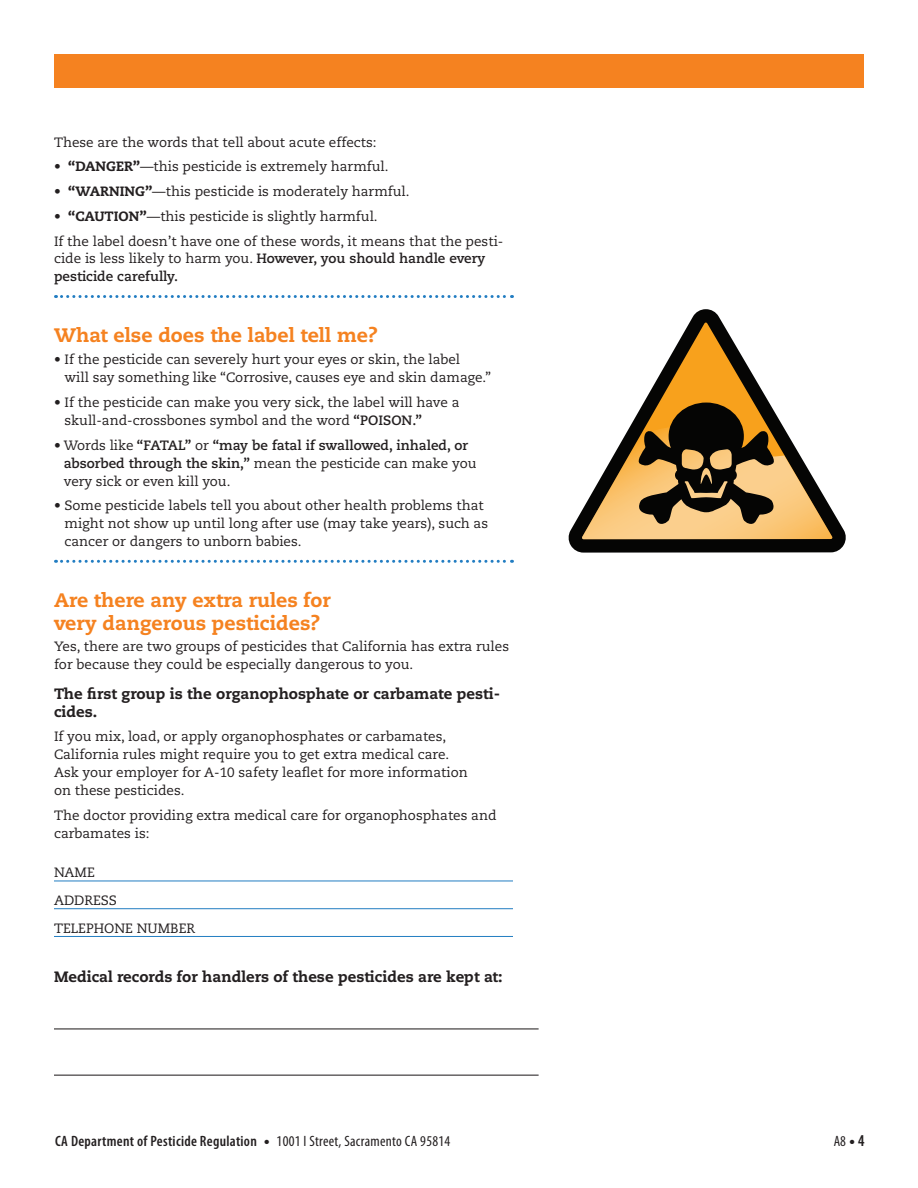
<style>
.page{position:relative;width:918px;height:1188px;background:#fff}
.page>*{position:absolute;margin:0;border:0;box-sizing:border-box;transform-origin:0 0}
.Question{font:800 19.5px/22.5px "Caecilia LT Std";color:#f58220}
.Answer_body_copy_NO{font:800 15px/18px "Caecilia LT Std";color:#231f20}
.t1{font:condensed 15px "Myriad Pro";letter-spacing:.02em;color:#231f20}
.t2{font:600 condensed 15px "Myriad Pro";letter-spacing:.02em;color:#231f20}
.Answer_body_copy_NO-2{font:13.5px/18px "Caecilia LT Std";color:#231f20}
.Answer_body_last_lin{font:13.5px/18px "Caecilia LT Std";color:#231f20}
.Answer_body_copy_NO-3{font:700 13.5px/18px "Caecilia LT Std";color:#231f20}
.s1{font-weight:800}
.s2{font-weight:700}
.s3{font-weight:400}
.s4{font-family:"Trade Gothic LT Std Bd Cn 20";font-stretch:normal}
</style>
<div class="page">
<div style="left:54px;top:54px;width:810px;height:33px;background:#f58220"></div>
<svg style="left:56px;top:295px;width:457px;height:3px"></svg>
<svg style="left:56px;top:560px;width:457px;height:3px"></svg>
<hr style="left:54px;top:881px;width:459px;height:1px;background:#227dc2">
<hr style="left:54px;top:908px;width:459px;height:1px;background:#227dc2">
<hr style="left:54px;top:936px;width:459px;height:1px;background:#227dc2">
<hr style="left:54px;top:1028px;width:485px;height:2px;background:#231f20">
<hr style="left:54px;top:1074px;width:485px;height:2px;background:#231f20">
<svg style="left:568px;top:309px;width:278px;height:244px"></svg>
<svg style="left:582px;top:403px;width:250px;height:136px"></svg>
<p class="Answer_body_copy_NO-2" style="left:54px;top:133px;width:324px">These are the words that tell about acute effects:</p>
<p class="Answer_body_copy_NO-2" style="left:54px;top:158px;width:336px">• <span class="s1">“DANGER”</span>—this pesticide is extremely harmful.</p>
<p class="Answer_body_copy_NO-2" style="left:54px;top:183px;width:357px">• <span class="s1">“WARNING”</span>—this pesticide is moderately harmful.</p>
<p class="Answer_body_copy_NO-2" style="left:54px;top:207px;width:325px">• <span class="s1">“CAUTION”</span>—this pesticide is slightly harmful.</p>
<p class="Answer_body_last_lin" style="left:54px;top:232px;width:451px">If the label doesn’t have one of these words, it means that the pesti&shy;cide is less likely to harm you. <span class="s2">However, you should handle every pesticide carefully.</span></p>
<p class="Question" style="left:54px;top:324px;width:325px">What else does the label tell me?</p>
<p class="Answer_body_copy_NO-2" style="left:65px;top:351px;width:428px;text-indent:-11px">• If the pesticide can severely hurt your eyes or skin, the label<br>will say something like “Corrosive, causes eye and skin damage.”</p>
<p class="Answer_body_copy_NO-2" style="left:64px;top:393px;width:397px;text-indent:-10px">• If the pesticide can make you very sick, the label will have a skull-and-crossbones symbol and the word <span class="s2">“POISON.”</span></p>
<p class="Answer_body_copy_NO-3" style="left:64px;top:436px;width:414px;text-indent:-10px"><span class="s3">• Words like</span> “FATAL” <span class="s3">or</span> “may be fatal if swallowed, inhaled, or absorbed through the skin,” <span class="s3">mean the pesticide can make you very sick or even kill you.</span></p>
<p class="Answer_body_last_lin" style="left:65px;top:497px;width:425px;text-indent:-11px">• Some pesticide labels tell you about other health problems that might not show up until long after use (may take years), such as cancer or dangers to unborn babies.</p>
<p class="Question" style="left:54px;top:589px;width:278px">Are there any extra rules for very dangerous pesticides?</p>
<p class="Answer_body_copy_NO-2" style="left:54px;top:638px;width:457px">Yes, there are two groups of pesticides that California has extra rules for because they could be especially dangerous to you.</p>
<p class="Answer_body_copy_NO" style="left:54px;top:684px;width:448px">The first group is the organophosphate or carbamate pesti&shy;cides.</p>
<p class="Answer_body_copy_NO-2" style="left:54px;top:728px;width:415px">If you mix, load, or apply organophosphates or carbamates, California rules might require you to get extra medical care.<br>Ask your employer for A-10 safety leaflet for more information on these pesticides.</p>
<p class="Answer_body_copy_NO-2" style="left:54px;top:807px;width:444px">The doctor providing extra medical care for organophosphates and carbamates is:</p>
<p class="Answer_body_copy_NO-2" style="left:54px;top:864px;width:42px">NAME</p>
<p class="Answer_body_copy_NO-2" style="left:54px;top:891px;width:65px">ADDRESS</p>
<p class="Answer_body_copy_NO-2" style="left:54px;top:919px;width:143px">TELEPHONE NUMBER</p>
<p class="Answer_body_copy_NO" style="left:54px;top:968px;width:450px">Medical records for handlers of these pesticides are kept at:</p>
<p class="t2" style="left:55px;top:1132px;width:203px">CA Department of Pesticide Regulation</p>
<p class="t1" style="left:265px;top:1132px;width:187px">● 1001 I Street, Sacramento CA 95814</p>
<p class="t1" style="left:834px;top:1132px;width:33px">A8 ● <span class="s4">4</span></p>
</div>
